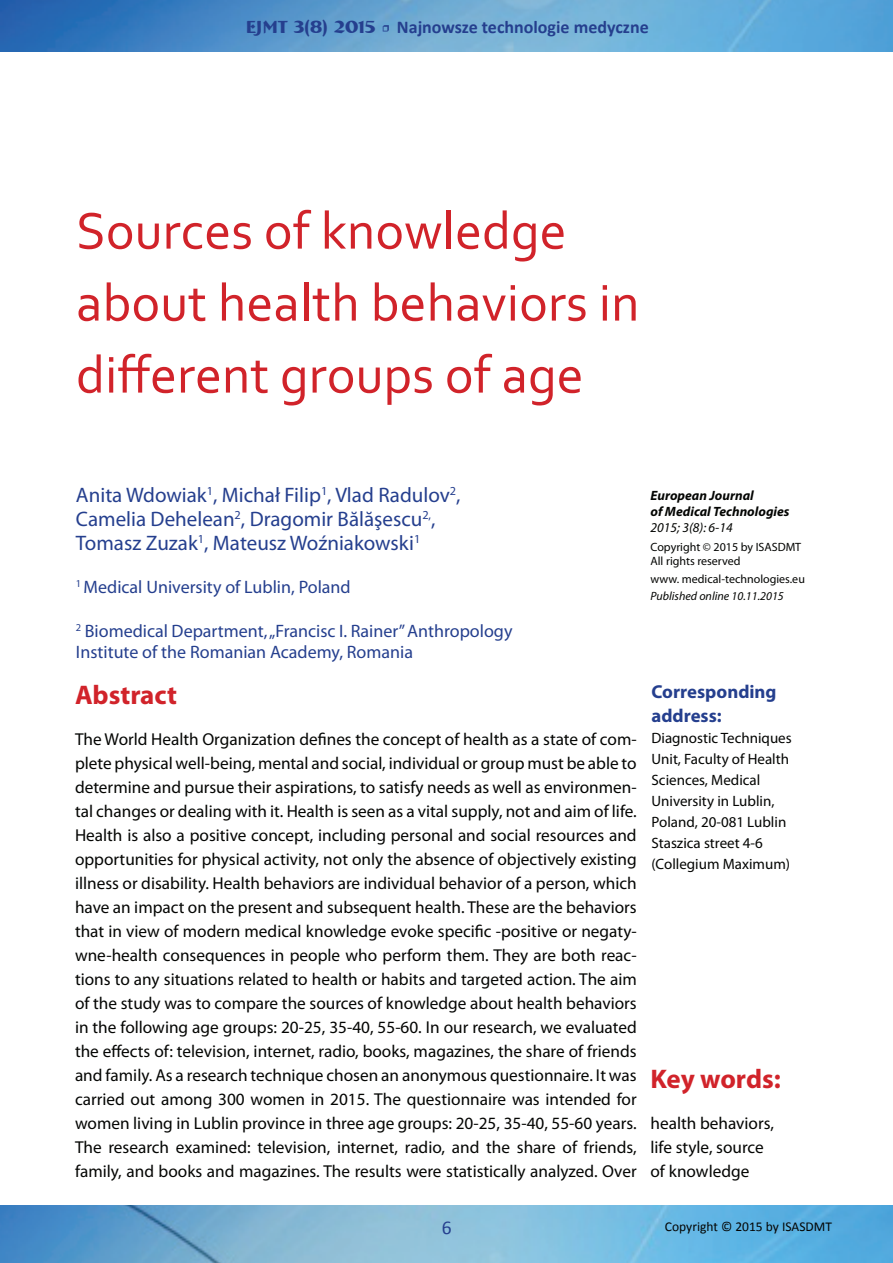
<style>
.page{position:relative;width:893px;height:1263px;background:#fff}
.page>*{position:absolute;margin:0;border:0;box-sizing:border-box;transform-origin:0 0}
.t1{font:54px/72px "Corbel";color:#d1232a}
.t2{font:700 27px "Myriad Pro";color:#d1232a}
.t3{font:21px/24px "Myriad Pro";color:#253f8e}
.t4{font:19.5px "Calibri";color:#253f8e}
.t5{font:700 18.75px/24px "Myriad Pro";color:#253f8e}
.t6{font:18px/21px "Myriad Pro";color:#253f8e}
.t7{font:700 18px "Calibri";color:#253f8e}
.t8{font:17.25px/24px "Myriad Pro";color:#040503}
.t9{font:15px/21px "Myriad Pro";color:#040503}
.t10{font:italic 700 13.5px/16.2px "Myriad Pro";color:#040503}
.t11{font:13.5px "Calibri";color:#040503}
.t12{font:italic 13.5px "Myriad Pro";color:#040503}
.t13{font:12px/14.4px "Myriad Pro";color:#040503}
.t14{font:italic 12px "Myriad Pro";color:#040503}
.s1{font-family:"Bremen BT"}
.s2{font-family:"Minion Pro";font-weight:400}
</style>
<div class="page">
<img style="left:0;top:0;width:893px;height:52px">
<img style="left:0;top:1205px;width:893px;height:58px">
<p class="t7" style="left:246px;top:15px;width:405px"><span class="s1">EJMT 3(8) 2015</span> <span class="s2">•</span> Najnowsze technologie medyczne</p>
<h1 class="t1" style="left:76px;top:193px;width:565px">Sources of knowledge about health behaviors in different groups of age</h1>
<p class="t3" style="left:76px;top:482px;width:386px">Anita Wdowiak<sup>1</sup>, Michał Filip<sup>1</sup>, Vlad Radulov<sup>2</sup>,<br>Camelia Dehelean<sup>2</sup>, Dragomir Bălăşescu<sup>2,</sup>,<br>Tomasz Zuzak<sup>1</sup>, Mateusz Woźniakowski<sup>1</sup></p>
<p class="t6" style="left:76px;top:576px;width:276px"><sup>1</sup> Medical University of Lublin, Poland</p>
<p class="t6" style="left:76px;top:620px;width:438px"><sup>2</sup> Biomedical Department, „Francisc I. Rainer” Anthropology<br>Institute of the Romanian Academy, Romania</p>
<h2 class="t2" style="left:75px;top:677px;width:104px">Abstract</h2>
<p class="t8" style="left:75px;top:727px;width:563px;text-align:justify">The World Health Organization defines the concept of health as a state of com&shy;plete physical well-being, mental and social, individual or group must be able to determine and pursue their aspirations, to satisfy needs as well as environmen&shy;tal changes or dealing with it. Health is seen as a vital supply, not and aim of life.<br>Health is also a positive concept, including personal and social resources and opportunities for physical activity, not only the absence of objectively existing illness or disability. Health behaviors are individual behavior of a person, which have an impact on the present and subsequent health. These are the behaviors that in view of modern medical knowledge evoke specific -positive or negaty&shy;wne-health consequences in people who perform them. They are both reac&shy;tions to any situations related to health or habits and targeted action. The aim of the study was to compare the sources of knowledge about health behaviors in the following age groups: 20-25, 35-40, 55-60. In our research, we evaluated the effects of: television, internet, radio, books, magazines, the share of friends and family. As a research technique chosen an anonymous questionnaire. It was carried out among 300 women in 2015. The questionnaire was intended for women living in Lublin province in three age groups: 20-25, 35-40, 55-60 years.<br>The research examined: television, internet, radio, and the share of friends, family, and books and magazines. The results were statistically analyzed. Over</p>
<p class="t10" style="left:650px;top:486px;width:141px">European Journal<br>of Medical Technologies</p>
<p class="t12" style="left:650px;top:519px;width:84px">2015; 3(8): 6-14</p>
<p class="t13" style="left:650px;top:539px;width:152px">Copyright © 2015 by ISASDMT<br>All rights reserved</p>
<p class="t13" style="left:650px;top:571px;width:156px">www. medical-technologies.eu</p>
<p class="t14" style="left:650px;top:589px;width:135px">Published online 10.11.2015</p>
<p class="t5" style="left:651px;top:679px;width:127px">Corresponding address:</p>
<p class="t9" style="left:651px;top:727px;width:142px">Diagnostic Techniques<br>Unit, Faculty of Health<br>Sciences, Medical<br>University in Lublin,<br>Poland, 20-081 Lublin<br>Staszica street 4-6 (Collegium Maximum)</p>
<h2 class="t2" style="left:650px;top:1061px;width:132px">Key words:</h2>
<p class="t8" style="left:650px;top:1111px;width:125px">health behaviors, life style, source of knowledge</p>
<p class="t4" style="left:442px;top:1215px;width:11px">6</p>
<p class="t11" style="left:665px;top:1218px;width:169px">Copyright © 2015 by ISASDMT</p>
</div>
